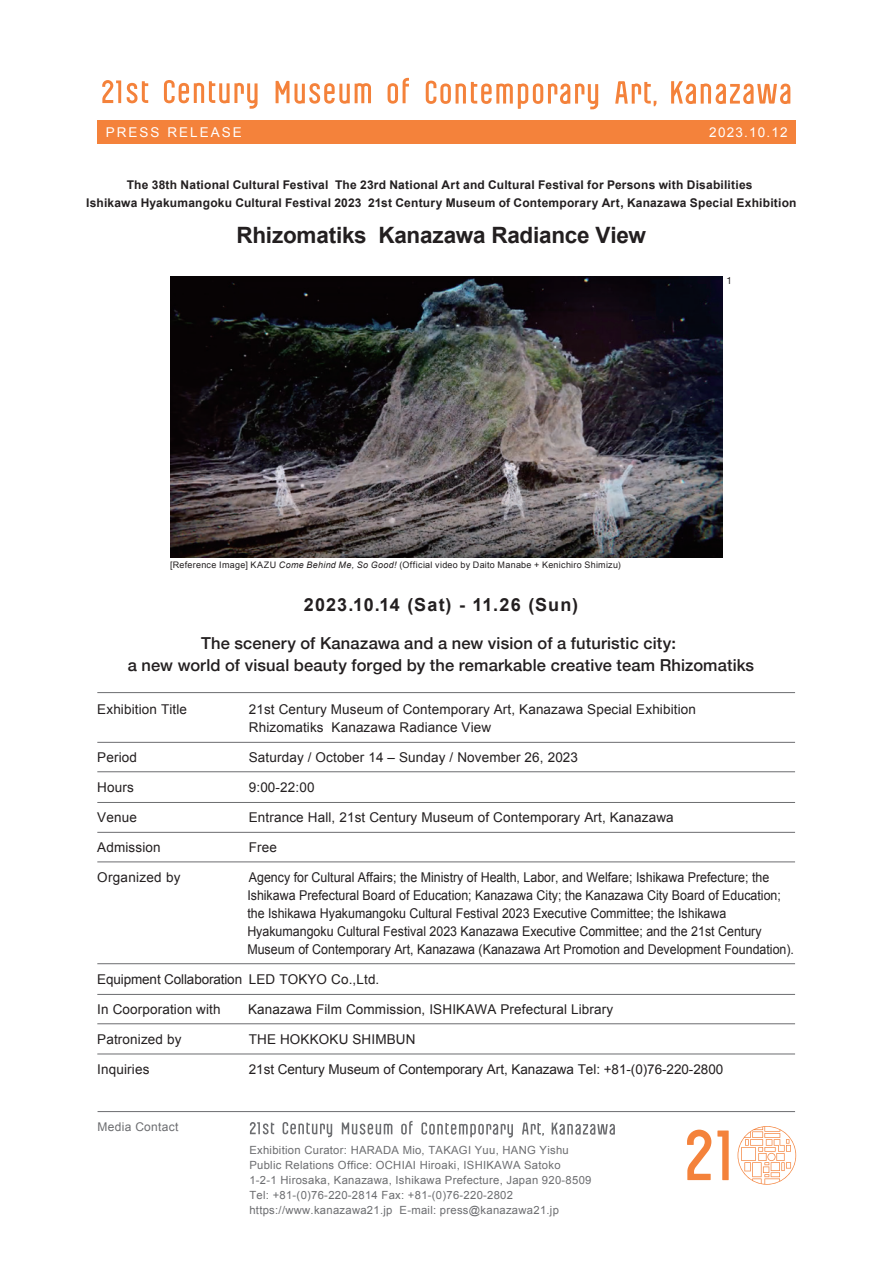
<style>
.page{position:relative;width:893px;height:1263px;background:#fff}
.page>*{position:absolute;margin:0;border:0;box-sizing:border-box;transform-origin:0 0}
.t1{font:700 22.5px "Arial";letter-spacing:-.01em;color:#231f20}
.t2{font:700 18px "Arial";letter-spacing:.065em;color:#231f20}
.t3{font:500 16.5px/22.5px "Helvetica Neue";letter-spacing:.01em;color:#231f20;text-align:center}
.t4{font:13.5px/18px "Arial";color:#231f20}
.t5{font:13.5px/18px "Arial";color:#231f20;scale:.92 1}
.t6{font:13.5px "Arial";letter-spacing:.15em;color:#fff}
.t7{font:13.5px "Arial";letter-spacing:.02em;color:#231f20}
.t8{font:700 12px/18px "Arial";letter-spacing:.015em;color:#231f20;text-align:center}
.t9{font:12px "Arial";letter-spacing:.025em;color:#6c6d70}
.t10{font:11.25px/15px "Arial";letter-spacing:.025em;color:#6c6d70}
.t11{font:9.9px "Helvetica Neue";color:#231f20}
.t12{font:9px "Arial";letter-spacing:.03em;color:#231f20}
.s1{font-style:italic}
.s2{font-family:"Koz Go Pr 6 N"}
</style>
<div class="page">
<div style="left:97px;top:120px;width:699px;height:24px;background:#f4823b"></div>
<svg style="left:102px;top:80px;width:19px;height:23px"></svg>
<svg style="left:164px;top:80px;width:94px;height:29px"></svg>
<svg style="left:127px;top:81px;width:21px;height:22px"></svg>
<svg style="left:388px;top:78px;width:21px;height:26px"></svg>
<svg style="left:276px;top:81px;width:95px;height:23px"></svg>
<svg style="left:615px;top:81px;width:41px;height:25px"></svg>
<svg style="left:426px;top:81px;width:172px;height:28px"></svg>
<svg style="left:671px;top:81px;width:119px;height:23px"></svg>
<svg style="left:717px;top:1130px;width:12px;height:50px"></svg>
<svg style="left:687px;top:1129px;width:24px;height:51px"></svg>
<svg style="left:738px;top:1126px;width:58px;height:59px"></svg>
<hr style="left:98px;top:1111px;width:697px;height:1px;background:#6c6d70">
<svg style="left:283px;top:1122px;width:49px;height:15px"></svg>
<svg style="left:250px;top:1122px;width:24px;height:12px"></svg>
<svg style="left:401px;top:1121px;width:12px;height:13px"></svg>
<svg style="left:342px;top:1122px;width:50px;height:12px"></svg>
<svg style="left:522px;top:1122px;width:22px;height:14px"></svg>
<svg style="left:421px;top:1122px;width:92px;height:15px"></svg>
<svg style="left:552px;top:1122px;width:63px;height:13px"></svg>
<hr style="left:97px;top:692px;width:698px;height:1px;background:#6c6d70">
<hr style="left:97px;top:742px;width:698px;height:1px;background:#6c6d70">
<hr style="left:97px;top:832px;width:698px;height:1px;background:#6c6d70">
<hr style="left:97px;top:802px;width:698px;height:1px;background:#6c6d70">
<hr style="left:97px;top:771px;width:698px;height:1px;background:#6c6d70">
<hr style="left:97px;top:963px;width:698px;height:1px;background:#6c6d70">
<hr style="left:97px;top:994px;width:698px;height:1px;background:#6c6d70">
<hr style="left:97px;top:1023px;width:698px;height:1px;background:#6c6d70">
<hr style="left:97px;top:1053px;width:698px;height:1px;background:#6c6d70">
<hr style="left:97px;top:861px;width:698px;height:1px;background:#6c6d70">
<img style="left:170px;top:276px;width:553px;height:281px">
<p class="t6" style="left:106px;top:125px;width:138px">PRESS RELEASE</p>
<p class="t6" style="left:709px;top:125px;width:80px">2023.10.12</p>
<p class="t8" style="left:86px;top:175px;width:712px">The 38th National Cultural Festival The 23rd National Art and Cultural Festival for Persons with Disabilities<br>Ishikawa Hyakumangoku Cultural Festival 2023 21st Century Museum of Contemporary Art, Kanazawa Special Exhibition</p>
<h1 class="t1" style="left:236px;top:223px;width:411px">Rhizomatiks Kanazawa Radiance View</h1>
<p class="t11" style="left:726px;top:273px;width:7px">1</p>
<p class="t12" style="left:170px;top:560px;width:452px">[Reference Image] KAZU <span class="s1">Come Behind Me, So Good!</span> (Official video by Daito Manabe + Kenichiro Shimizu)</p>
<h2 class="t2" style="left:304px;top:594px;width:276px">2023.10.14 (Sat) - 11.26 (Sun)</h2>
<p class="t3" style="left:128px;top:630px;width:628px">The scenery of Kanazawa and a new vision of a futuristic city:<br>a new world of visual beauty forged by the remarkable creative team Rhizomatiks</p>
<p class="t4" style="left:97px;top:700px;width:91px">Exhibition Title</p>
<p class="t4" style="left:249px;top:700px;width:449px">21st Century Museum of Contemporary Art, Kanazawa Special Exhibition<br>Rhizomatiks Kanazawa Radiance View</p>
<p class="t4" style="left:97px;top:748px;width:41px">Period</p>
<p class="t4" style="left:249px;top:748px;width:331px">Saturday / October 14 – Sunday / November 26, 2023</p>
<p class="t4" style="left:97px;top:778px;width:38px">Hours</p>
<p class="t4" style="left:249px;top:778px;width:67px">9:00-22:00</p>
<p class="t4" style="left:97px;top:808px;width:41px">Venue</p>
<p class="t4" style="left:249px;top:808px;width:426px">Entrance Hall, 21st Century Museum of Contemporary Art, Kanazawa</p>
<p class="t4" style="left:97px;top:838px;width:65px">Admission</p>
<p class="t4" style="left:249px;top:838px;width:30px">Free</p>
<p class="t7" style="left:97px;top:869px;width:85px">Organized by</p>
<p class="t5" style="left:247px;top:868px;width:596px">Agency for Cultural Affairs; the Ministry of Health, Labor, and Welfare; Ishikawa Prefecture; the Ishikawa Prefectural Board of Education; Kanazawa City; the Kanazawa City Board of Education; the Ishikawa Hyakumangoku Cultural Festival 2023 Executive Committee; the Ishikawa Hyakumangoku Cultural Festival 2023 Kanazawa Executive Committee; and the 21st Century Museum of Contemporary Art, Kanazawa (Kanazawa Art Promotion and Development Foundation).</p>
<p class="t4" style="left:97px;top:970px;width:284px">Equipment Collaboration LED TOKYO Co.,Ltd.</p>
<p class="t4" style="left:97px;top:1000px;width:517px">In Coorporation with<span class="s2">　　</span>Kanazawa Film Commission, ISHIKAWA Prefectural Library</p>
<p class="t4" style="left:97px;top:1030px;width:86px">Patronized by</p>
<p class="t4" style="left:249px;top:1030px;width:168px">THE HOKKOKU SHIMBUN</p>
<p class="t4" style="left:97px;top:1060px;width:54px">Inquiries</p>
<p class="t4" style="left:249px;top:1060px;width:476px">21st Century Museum of Contemporary Art, Kanazawa Tel: +81-(0)76-220-2800</p>
<p class="t9" style="left:98px;top:1120px;width:82px">Media Contact</p>
<p class="t10" style="left:249px;top:1142px;width:344px">Exhibition Curator: HARADA Mio, TAKAGI Yuu, HANG Yishu Public Relations Office: OCHIAI Hiroaki, ISHIKAWA Satoko<br>1-2-1 Hirosaka, Kanazawa, Ishikawa Prefecture, Japan 920-8509<br>Tel: +81-(0)76-220-2814 Fax: +81-(0)76-220-2802 https://www.kanazawa21.jp E-mail: press@kanazawa21.jp</p>
</div>
